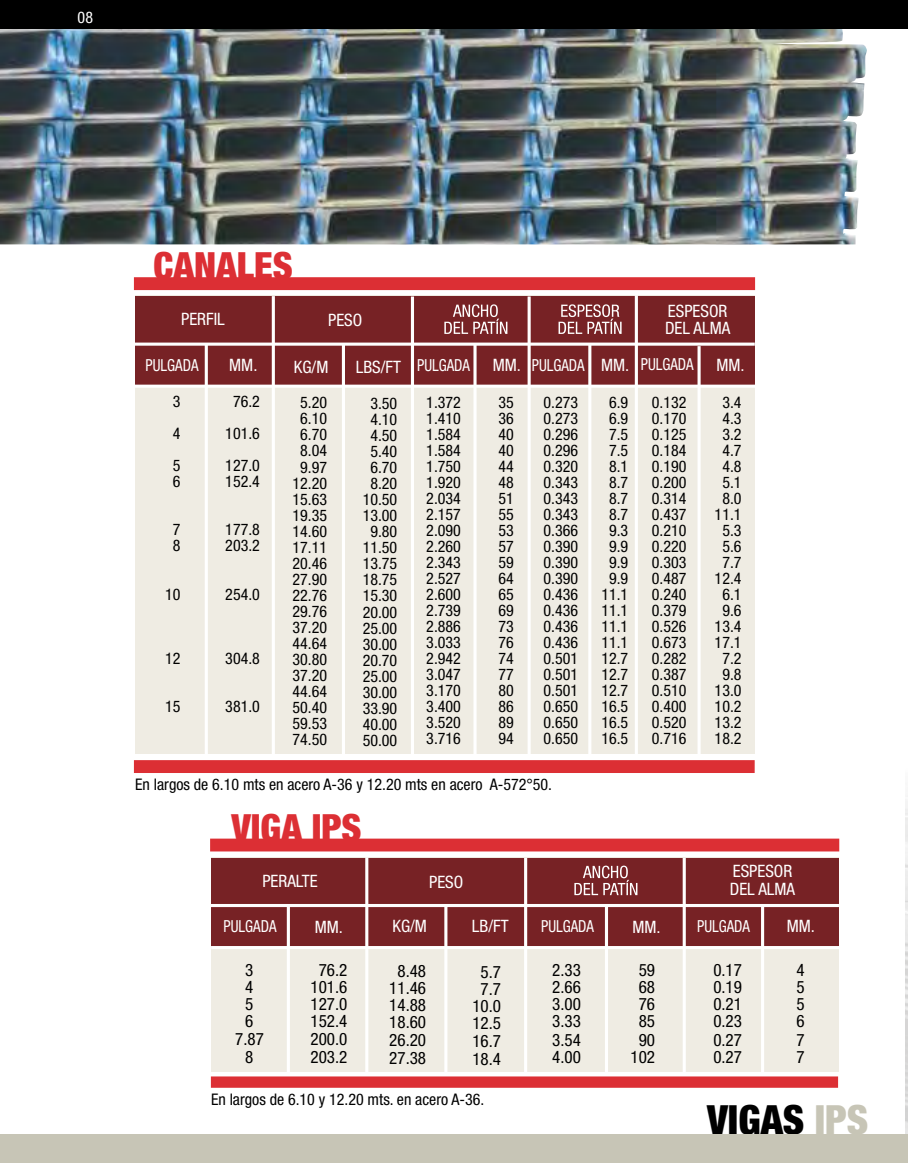
<style>
.page{position:relative;width:908px;height:1163px;background:#fff}
.page>*{position:absolute;margin:0;border:0;box-sizing:border-box;transform-origin:0 0}
.t1{font:900 condensed 40px "Helvetica Neue";color:#000}
.t2{font:900 condensed 37.2px "Helvetica Neue";color:#dc2f34}
.t3{font:condensed 17px/17px "Helvetica Neue";color:#000;text-align:justify}
.t4{font:condensed 17px/17px "Helvetica Neue";color:#fff}
.t5{font:condensed 16.6px "Helvetica Neue";color:#fff;scale:.9 1}
.t6{font:condensed 16px/16px "Helvetica Neue";color:#000;text-align:center}
.t7{font:condensed 16px "Helvetica Neue";color:#fff}
.s1{font-size:17px}
.s2{color:#c7c5b6}
</style>
<div class="page">
<img style="left:904px;top:28px;width:3px;height:1105px">
<div style="left:211px;top:856px;width:627px;height:215px;background:#efece3"></div>
<div style="left:211px;top:857px;width:627px;height:91px;background:#772225"></div>
<hr style="left:287px;top:906px;width:3px;height:170px;background:#fff">
<div style="left:211px;top:839px;width:627px;height:11px;background:#dc2f34"></div>
<div style="left:210px;top:838px;width:628px;height:13px;border:2px solid #dc2f34"></div>
<hr style="left:365px;top:857px;width:3px;height:218px;background:#fff">
<hr style="left:211px;top:945px;width:628px;height:3px;background:#fff">
<hr style="left:444px;top:905px;width:3px;height:172px;background:#fff">
<hr style="left:210px;top:903px;width:628px;height:3px;background:#fff">
<svg style="left:574px;top:865px;width:63px;height:30px"></svg>
<hr style="left:524px;top:857px;width:3px;height:217px;background:#fff">
<hr style="left:604px;top:905px;width:3px;height:172px;background:#fff">
<hr style="left:682px;top:857px;width:3px;height:217px;background:#fff">
<hr style="left:760px;top:905px;width:3px;height:170px;background:#fff">
<img style="left:0;top:28px;width:866px;height:216px">
<div style="left:0;top:0;width:907px;height:28px;background:#000"></div>
<div style="left:0;top:1133px;width:907px;height:29px;background:#c7c5b6"></div>
<div style="left:135px;top:295px;width:619px;height:459px;background:#efece3"></div>
<div style="left:135px;top:296px;width:619px;height:91px;background:#772225"></div>
<hr style="left:205px;top:344px;width:3px;height:410px;background:#fff">
<div style="left:135px;top:278px;width:619px;height:11px;background:#dc2f34"></div>
<div style="left:134px;top:277px;width:620px;height:13px;border:2px solid #dc2f34"></div>
<hr style="left:272px;top:296px;width:3px;height:458px;background:#fff">
<div style="left:135px;top:760px;width:618px;height:12px;background:#dc2f34"></div>
<div style="left:134px;top:760px;width:620px;height:12px;border:2px solid #dc2f34"></div>
<hr style="left:135px;top:384px;width:620px;height:3px;background:#fff">
<hr style="left:342px;top:344px;width:3px;height:410px;background:#fff">
<hr style="left:134px;top:342px;width:620px;height:3px;background:#fff">
<svg style="left:444px;top:304px;width:63px;height:30px"></svg>
<svg style="left:558px;top:304px;width:63px;height:30px"></svg>
<hr style="left:411px;top:296px;width:3px;height:458px;background:#fff">
<hr style="left:473px;top:344px;width:3px;height:410px;background:#fff">
<hr style="left:527px;top:296px;width:3px;height:458px;background:#fff">
<hr style="left:588px;top:343px;width:3px;height:411px;background:#fff">
<hr style="left:634px;top:295px;width:3px;height:459px;background:#fff">
<hr style="left:697px;top:346px;width:3px;height:408px;background:#fff">
<div style="left:211px;top:1076px;width:626px;height:11px;background:#dc2f34"></div>
<p class="t7" style="left:78px;top:8px;width:17px">08</p>
<h2 class="t2" style="left:153px;top:243px;width:141px">CANALES</h2>
<p class="t4" style="left:181px;top:310px;width:45px">PERFIL</p>
<p class="t4" style="left:328px;top:311px;width:36px">PESO</p>
<p class="t4" style="left:294px;top:358px;width:36px">KG/M</p>
<p class="t5" style="left:355px;top:355px;width:128px"><span class="s1">LBS/FT</span> PULGADA</p>
<p class="t5" style="left:492px;top:355px;width:153px"><span class="s1">MM.</span> PULGADA <span class="s1">MM.</span></p>
<p class="t6" style="left:426px;top:394px;width:36px;text-align:justify">1.372<br>1.410<br>1.584<br>1.584<br>1.750<br>1.920<br>2.034<br>2.157<br>2.090<br>2.260<br>2.343<br>2.527<br>2.600<br>2.739<br>2.886<br>3.033<br>2.942<br>3.047<br>3.170<br>3.400<br>3.520<br>3.716</p>
<p class="t6" style="left:498px;top:394px;width:17px;text-align:justify">35<br>36<br>40<br>40<br>44<br>48<br>51<br>55<br>53<br>57<br>59<br>64<br>65<br>69<br>73<br>76<br>74<br>77<br>80<br>86<br>89<br>94</p>
<p class="t6" style="left:543px;top:394px;width:36px;text-align:justify">0.273<br>0.273<br>0.296<br>0.296<br>0.320<br>0.343<br>0.343<br>0.343<br>0.366<br>0.390<br>0.390<br>0.390<br>0.436<br>0.436<br>0.436<br>0.436<br>0.501<br>0.501<br>0.501<br>0.650<br>0.650<br>0.650</p>
<p class="t6" style="left:601px;top:394px;width:28px">6.9<br>6.9<br>7.5<br>7.5<br>8.1<br>8.7<br>8.7<br>8.7<br>9.3<br>9.9<br>9.9<br>9.9<br>11.1<br>11.1<br>11.1<br>11.1<br>12.7<br>12.7<br>12.7<br>16.5<br>16.5<br>16.5</p>
<p class="t5" style="left:145px;top:355px;width:60px">PULGADA</p>
<p class="t4" style="left:229px;top:356px;width:30px">MM.</p>
<p class="t6" style="left:173px;top:385px;width:9px;line-height:32px;text-align:justify">3<br>4<br>5</p>
<p class="t6" style="left:173px;top:473px;width:9px">6</p>
<p class="t6" style="left:173px;top:521px;width:9px;text-align:left">7<br>8</p>
<p class="t6" style="left:165px;top:585px;width:17px">10</p>
<p class="t6" style="left:225px;top:385px;width:36px;line-height:32px">76.2<br>101.6<br>127.0</p>
<p class="t6" style="left:225px;top:473px;width:36px">152.4</p>
<p class="t6" style="left:225px;top:521px;width:36px;text-align:left">177.8<br>203.2</p>
<p class="t6" style="left:225px;top:585px;width:36px">254.0</p>
<p class="t6" style="left:292px;top:394px;width:36px">5.20<br>6.10<br>6.70<br>8.04<br>9.97<br>12.20<br>15.63<br>19.35<br>14.60<br>17.11<br>20.46<br>27.90<br>22.76<br>29.76<br>37.20<br>44.64<br>30.80<br>37.20<br>44.64<br>50.40<br>59.53<br>74.50</p>
<p class="t6" style="left:362px;top:395px;width:36px">3.50<br>4.10<br>4.50<br>5.40<br>6.70<br>8.20<br>10.50<br>13.00<br>9.80<br>11.50<br>13.75<br>18.75<br>15.30<br>20.00<br>25.00<br>30.00<br>20.70<br>25.00<br>30.00<br>33.90<br>40.00<br>50.00</p>
<p class="t6" style="left:165px;top:649px;width:17px">12</p>
<p class="t6" style="left:165px;top:697px;width:17px">15</p>
<p class="t6" style="left:225px;top:649px;width:36px">304.8</p>
<p class="t6" style="left:225px;top:697px;width:36px">381.0</p>
<p class="t6" style="left:135px;top:776px;width:418px">En largos de 6.10 mts en acero A-36 y 12.20 mts en acero A-572°50.</p>
<h2 class="t2" style="left:231px;top:804px;width:131px">VIGA IPS</h2>
<p class="t4" style="left:664px;top:302px;width:67px">ESPESOR<br>DEL ALMA</p>
<p class="t5" style="left:640px;top:355px;width:60px">PULGADA</p>
<p class="t4" style="left:716px;top:356px;width:30px">MM.</p>
<p class="t6" style="left:651px;top:394px;width:36px;text-align:justify">0.132<br>0.170<br>0.125<br>0.184<br>0.190<br>0.200<br>0.314<br>0.437<br>0.210<br>0.220<br>0.303<br>0.487<br>0.240<br>0.379<br>0.526<br>0.673<br>0.282<br>0.387<br>0.510<br>0.400<br>0.520<br>0.716</p>
<p class="t6" style="left:714px;top:394px;width:28px">3.4<br>4.3<br>3.2<br>4.7<br>4.8<br>5.1<br>8.0<br>11.1<br>5.3<br>5.6<br>7.7<br>12.4<br>6.1<br>9.6<br>13.4<br>17.1<br>7.2<br>9.8<br>13.0<br>10.2<br>13.2<br>18.2</p>
<p class="t4" style="left:262px;top:871px;width:57px">PERALTE</p>
<p class="t4" style="left:729px;top:862px;width:67px">ESPESOR<br>DEL ALMA</p>
<p class="t4" style="left:429px;top:872px;width:36px">PESO</p>
<p class="t5" style="left:541px;top:916px;width:60px">PULGADA</p>
<p class="t5" style="left:697px;top:916px;width:60px">PULGADA</p>
<p class="t4" style="left:392px;top:917px;width:36px">KG/M</p>
<p class="t4" style="left:471px;top:917px;width:38px">LB/FT</p>
<p class="t4" style="left:632px;top:918px;width:30px">MM.</p>
<p class="t4" style="left:786px;top:917px;width:30px">MM.</p>
<p class="t3" style="left:552px;top:961px;width:30px">2.33<br>2.66<br>3.00<br>3.33</p>
<p class="t3" style="left:638px;top:961px;width:18px">59<br>68<br>76<br>85</p>
<p class="t3" style="left:713px;top:961px;width:30px">0.17<br>0.19<br>0.21<br>0.23</p>
<p class="t3" style="left:796px;top:961px;width:10px">4<br>5<br>5<br>6</p>
<p class="t5" style="left:223px;top:916px;width:60px">PULGADA</p>
<p class="t4" style="left:314px;top:917px;width:30px">MM.</p>
<p class="t3" style="left:245px;top:960px;width:10px">3<br>4<br>5<br>6</p>
<p class="t3" style="left:310px;top:960px;width:38px;text-align:center">76.2<br>101.6<br>127.0<br>152.4</p>
<p class="t3" style="left:389px;top:961px;width:38px;text-align:center">8.48<br>11.46<br>14.88<br>18.60</p>
<p class="t3" style="left:472px;top:962px;width:30px;text-align:center">5.7<br>7.7<br>10.0<br>12.5</p>
<p class="t3" style="left:235px;top:1030px;width:30px">7.87</p>
<p class="t3" style="left:310px;top:1030px;width:38px">200.0</p>
<p class="t3" style="left:389px;top:1031px;width:38px">26.20</p>
<p class="t3" style="left:472px;top:1032px;width:30px">16.7</p>
<p class="t3" style="left:552px;top:1030px;width:30px">3.54</p>
<p class="t3" style="left:638px;top:1030px;width:18px">90</p>
<p class="t3" style="left:713px;top:1030px;width:30px">0.27</p>
<p class="t3" style="left:796px;top:1030px;width:10px">7</p>
<p class="t3" style="left:245px;top:1048px;width:10px">8</p>
<p class="t3" style="left:310px;top:1048px;width:38px">203.2</p>
<p class="t3" style="left:389px;top:1049px;width:38px">27.38</p>
<p class="t3" style="left:472px;top:1050px;width:30px">18.4</p>
<p class="t3" style="left:552px;top:1048px;width:30px">4.00</p>
<p class="t3" style="left:630px;top:1048px;width:26px">102</p>
<p class="t3" style="left:713px;top:1048px;width:30px">0.27</p>
<p class="t3" style="left:796px;top:1048px;width:10px">7</p>
<p class="t6" style="left:211px;top:1090px;width:275px">En largos de 6.10 y 12.20 mts. en acero A-36.</p>
<h1 class="t1" style="left:706px;top:1094px;width:162px">VIGAS <span class="s2">IPS</span></h1>
</div>
